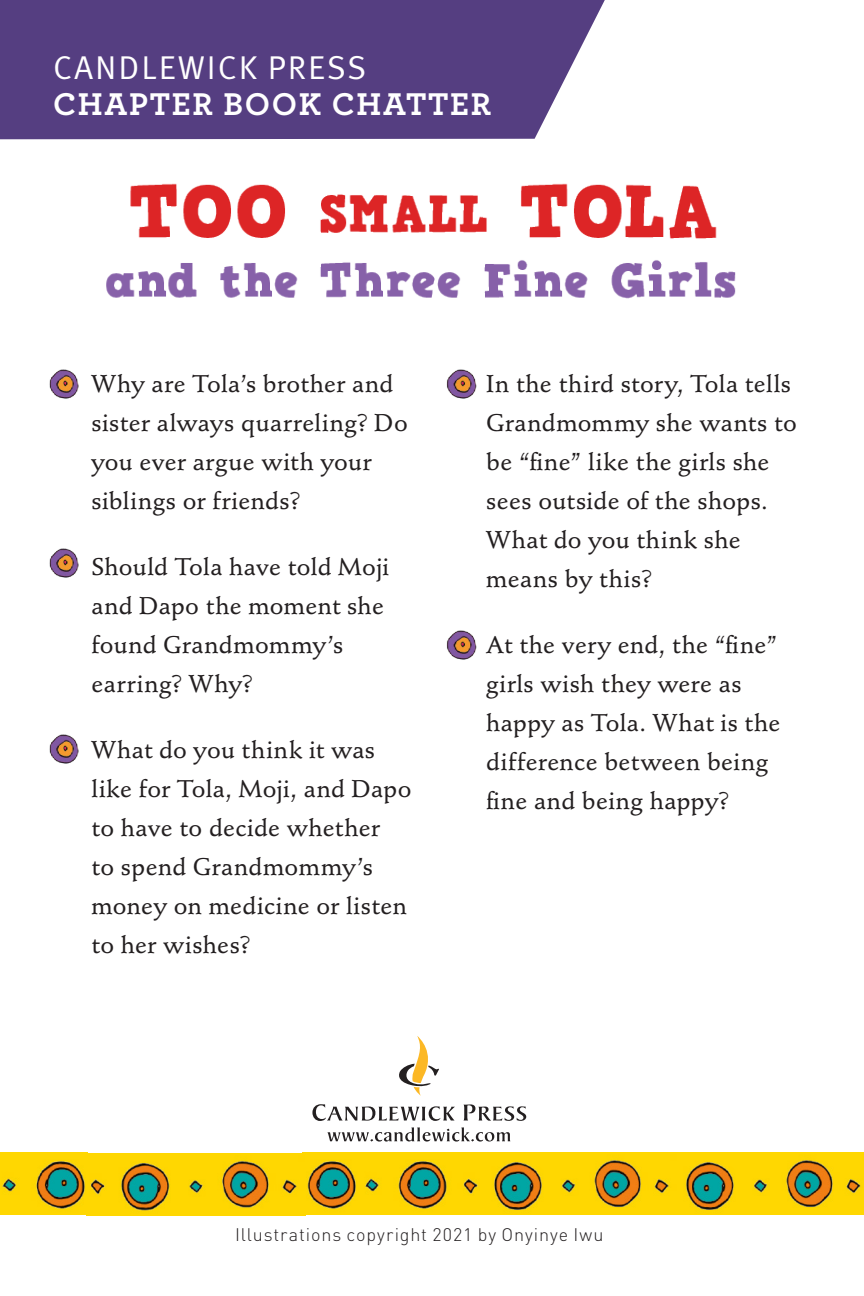
<style>
.page{position:relative;width:864px;height:1296px;background:#fff}
.page>*{position:absolute;margin:0;border:0;box-sizing:border-box;transform-origin:0 0}
.t1{font:700 33px "Archer";letter-spacing:.05em;color:#fff}
.t2{font:33px "Meta Pro Norm";letter-spacing:.06em;color:#fff}
.Body{font:500 24px/39px "Stempel Schneidler";letter-spacing:.015em;color:#231f20}
.Body-2{font:300 18px "DIN";letter-spacing:.05em;color:#231f20}
</style>
<div class="page">
<div style="left:0;top:0;width:605px;height:139px;background:#553e81"></div>
<img style="left:678px;top:1153px;width:186px;height:61px">
<img style="left:462px;top:1153px;width:216px;height:61px">
<img style="left:359px;top:1153px;width:103px;height:61px">
<img style="left:306px;top:1153px;width:53px;height:61px">
<img style="left:0;top:1153px;width:306px;height:62px">
<svg style="left:312px;top:1104px;width:143px;height:17px"></svg>
<svg style="left:463px;top:1104px;width:63px;height:17px"></svg>
<svg style="left:327px;top:1127px;width:183px;height:15px"></svg>
<svg style="left:399px;top:1036px;width:40px;height:60px"></svg>
<img style="left:49px;top:369px;width:30px;height:30px">
<img style="left:130px;top:183px;width:587px;height:53px">
<img style="left:106px;top:236px;width:630px;height:63px">
<img style="left:446px;top:369px;width:31px;height:30px">
<img style="left:49px;top:548px;width:30px;height:30px">
<img style="left:446px;top:630px;width:31px;height:30px">
<img style="left:49px;top:734px;width:30px;height:30px">
<p class="t2" style="left:53px;top:43px;width:315px">CANDLEWICK PRESS</p>
<p class="t1" style="left:53px;top:78px;width:440px">CHAPTER BOOK CHATTER</p>
<p class="Body" style="left:91px;top:364px;width:318px">Why are Tola’s brother and sister always quarreling? Do you ever argue with your siblings or friends?</p>
<p class="Body" style="left:91px;top:547px;width:299px">Should Tola have told Moji and Dapo the moment she found Grandmommy’s earring? Why?</p>
<p class="Body" style="left:91px;top:730px;width:322px">What do you think it was like for Tola, Moji, and Dapo to have to decide whether<br>to spend Grandmommy’s money on medicine or listen to her wishes?</p>
<p class="Body" style="left:486px;top:364px;width:312px">In the third story, Tola tells<br>Grandmommy she wants to be “fine” like the girls she sees outside of the shops.<br>What do you think she means by this?</p>
<p class="Body" style="left:486px;top:625px;width:296px">At the very end, the “fine” girls wish they were as happy as Tola. What is the difference between being fine and being happy?</p>
<p class="Body-2" style="left:235px;top:1222px;width:370px">Illustrations copyright 2021 by Onyinye Iwu</p>
</div>
